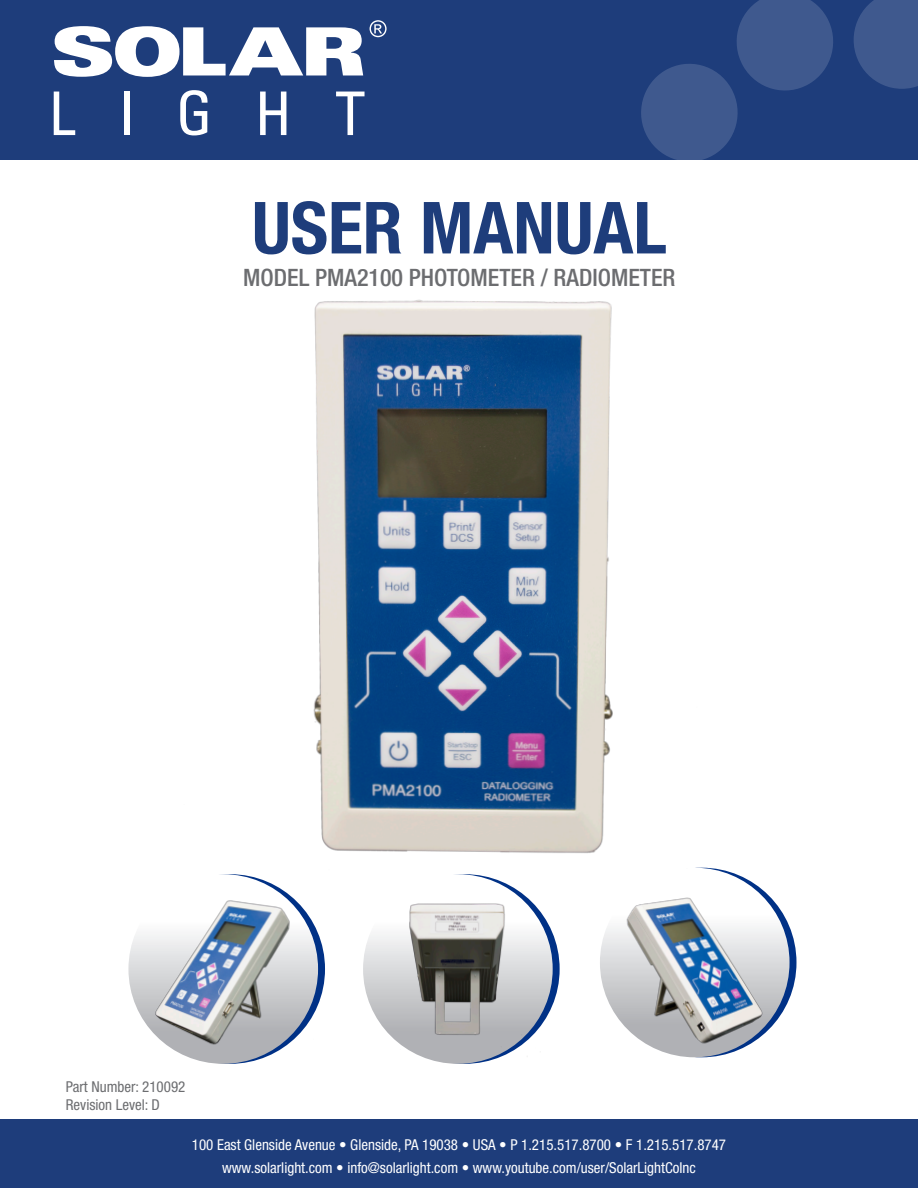
<style>
.page{position:relative;width:918px;height:1188px;background:#fff}
.page>*{position:absolute;margin:0;border:0;box-sizing:border-box;transform-origin:0 0}
.t1{font:700 condensed 72px "Helvetica Neue";color:#1e3d7b}
.t2{font:500 condensed 24px "Helvetica Neue";color:#6c6d70}
.t3{font:condensed 15px "Helvetica Neue";color:#fff}
.t4{font:condensed 15px "Helvetica Neue";color:#6c6d70}
</style>
<div class="page">
<div style="left:0;top:0;width:918px;height:159px;background:#1e3d7b"></div>
<svg style="left:614px;top:0;width:304px;height:160px"></svg>
<svg style="left:180px;top:90px;width:28px;height:45px"></svg>
<svg style="left:54px;top:26px;width:309px;height:51px"></svg>
<svg style="left:370px;top:20px;width:17px;height:17px"></svg>
<svg style="left:54px;top:92px;width:21px;height:43px"></svg>
<div style="left:124px;top:92px;width:5px;height:43px;background:#fff"></div>
<svg style="left:260px;top:92px;width:26px;height:43px"></svg>
<svg style="left:336px;top:92px;width:29px;height:43px"></svg>
<div style="left:0;top:1119px;width:918px;height:69px;background:#1e3d7b"></div>
<svg style="left:128px;top:874px;width:190px;height:190px;background:#bbbdc1"></svg>
<img style="left:136px;top:906px;width:182px;height:142px">
<img style="left:602px;top:882px;width:183px;height:172px">
<img style="left:152px;top:299px;width:592px;height:607px">
<img style="left:361px;top:889px;width:185px;height:172px">
<p class="t1" style="left:252px;top:184px;width:416px">USER MANUAL</p>
<p class="t2" style="left:243px;top:264px;width:434px">MODEL PMA2100 PHOTOMETER / RADIOMETER</p>
<p class="t4" style="left:66px;top:1078px;width:121px">Part Number: 210092</p>
<p class="t4" style="left:66px;top:1096px;width:96px">Revision Level: D</p>
<p class="t3" style="left:192px;top:1136px;width:536px">100 East Glenside Avenue • Glenside, PA 19038 • USA • P 1.215.517.8700 • F 1.215.517.8747</p>
<p class="t3" style="left:222px;top:1159px;width:475px">www.solarlight.com • info@solarlight.com • www.youtube.com/user/SolarLightCoInc</p>
</div>
